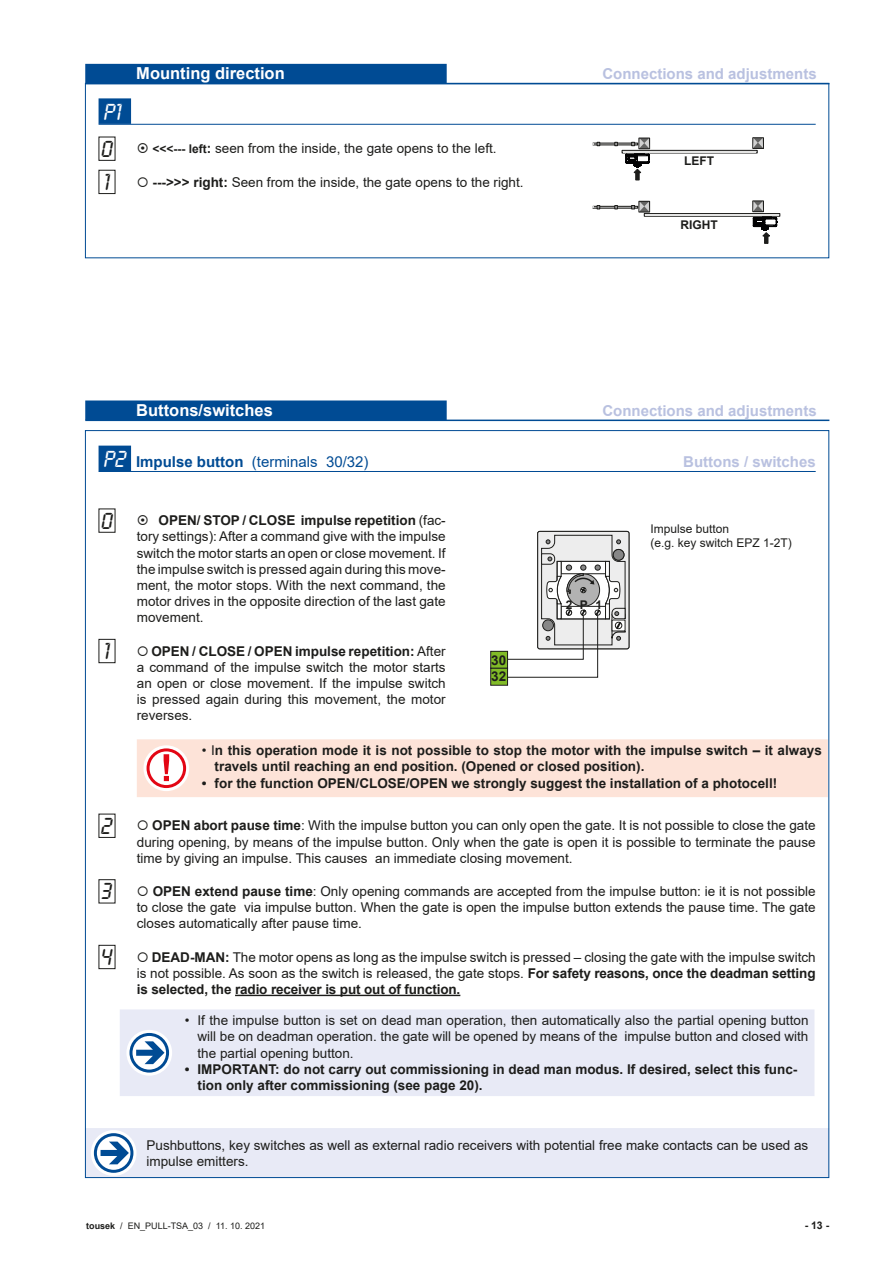
<style>
.page{position:relative;width:893px;height:1263px;background:#fff}
.page>*{position:absolute;margin:0;border:0;box-sizing:border-box;transform-origin:0 0}
.t1{font:24px "Lcd D";color:#1d1d1b}
.t2{font:24px "Lcd D";color:#fff}
.t3{font:700 16.5px "Arial";color:#fff}
.t4{font:700 15px "Arial";color:#b9c1e0}
.t5{font:15px "Arial";color:#004b94}
.t6{font:13.5px/16.2px "Arial";color:#1d1d1b;text-align:justify}
.t7{font:700 13.5px/16.2px "Arial";color:#1d1d1b}
.t8{font:12px/14.4px "Arial";color:#1d1d1b}
.t9{font:700 12px "Arial";color:#1d1d1b}
.t10{font:700 10.5px "Arial";color:#1d1d1b}
.t11{font:9px "Arial";color:#1d1d1b}
.s1{font-weight:700;font-size:12px}
.s2{font-weight:700}
.s3{font-family:"Lcd D";font-size:24px}
.s4{font-family:"Lcd D";font-size:24px;color:#fff}
.s5{font-weight:400}
</style>
<div class="page">
<div style="left:87px;top:1128px;width:740px;height:48px;background:#e8eaf6"></div>
<div style="left:99px;top:446px;width:32px;height:25px;background:#004b94"></div>
<hr style="left:99px;top:471px;width:717px;height:1px;background:#004b94">
<hr style="left:235px;top:995px;width:225px;height:1px;background:#1d1d1b">
<div style="left:99px;top:639px;width:16px;height:24px;border:1px solid #1d1d1b"></div>
<div style="left:137px;top:739px;width:690px;height:58px;background:#fde3d8"></div>
<div style="left:99px;top:945px;width:16px;height:24px;border:1px solid #1d1d1b"></div>
<div style="left:120px;top:1009px;width:694px;height:87px;background:#e8eaf6"></div>
<svg style="left:128px;top:1031px;width:43px;height:43px"></svg>
<div style="left:126px;top:1030px;width:46px;height:46px;border:3px solid #fff;border-radius:50%"></div>
<div style="left:129px;top:1033px;width:40px;height:39px;border:3px solid #004b94;border-radius:50%"></div>
<svg style="left:136px;top:1041px;width:28px;height:23px"></svg>
<svg style="left:507px;top:531px;width:123px;height:147px"></svg>
<div style="left:491px;top:651px;width:17px;height:17px;background:#81bb27"></div>
<div style="left:490px;top:651px;width:18px;height:17px;border:1px solid #1d1d1b"></div>
<div style="left:491px;top:668px;width:17px;height:17px;background:#81bb27"></div>
<div style="left:490px;top:668px;width:18px;height:17px;border:1px solid #1d1d1b"></div>
<div style="left:622px;top:150px;width:135px;height:3px;border:1px solid #1d1d1b"></div>
<div style="left:644px;top:213px;width:136px;height:3px;border:1px solid #1d1d1b"></div>
<div style="left:639px;top:201px;width:11px;height:11px;border:1px solid #1d1d1b"></div>
<div style="left:593px;top:206px;width:45px;height:2px;border:1px solid #1d1d1b"></div>
<svg style="left:631px;top:202px;width:18px;height:10px"></svg>
<svg style="left:614px;top:142px;width:4px;height:4px"></svg>
<svg style="left:614px;top:205px;width:4px;height:4px"></svg>
<hr style="left:623px;top:151px;width:133px;height:1px;background:#e4e4e3">
<hr style="left:645px;top:214px;width:134px;height:1px;background:#e4e4e3">
<div style="left:752px;top:137px;width:12px;height:12px;border:1px solid #1d1d1b"></div>
<svg style="left:753px;top:138px;width:10px;height:10px"></svg>
<svg style="left:592px;top:142px;width:8px;height:4px"></svg>
<svg style="left:592px;top:205px;width:8px;height:4px"></svg>
<svg style="left:625px;top:138px;width:25px;height:43px"></svg>
<svg style="left:752px;top:201px;width:26px;height:43px"></svg>
<div style="left:85px;top:64px;width:362px;height:19px;background:#004b94"></div>
<div style="left:99px;top:98px;width:32px;height:26px;background:#004b94"></div>
<hr style="left:99px;top:124px;width:717px;height:1px;background:#004b94">
<div style="left:85px;top:83px;width:744px;height:175px;border:1px solid #004b94"></div>
<div style="left:85px;top:400px;width:362px;height:20px;background:#004b94"></div>
<hr style="left:85px;top:420px;width:744px;height:1px;background:#004b94">
<p class="t3" style="left:136px;top:62px;width:150px">Mounting direction</p>
<p class="t4" style="left:602px;top:63px;width:216px">Connections and adjustments</p>
<h1 class="t2" style="left:103px;top:100px;width:20px">P1</h1>
<h1 class="t1" style="left:100px;top:137px;width:13px">o</h1>
<p class="t6" style="left:153px;top:140px;width:346px"><span class="s1">&lt;&lt;&lt;--- left</span><span class="s2">:</span> seen from the inside, the gate opens to the left.</p>
<p class="t6" style="left:103px;top:174px;width:422px"><span class="s3">1</span> ○ <span class="s2">---&gt;&gt;&gt; right:</span> Seen from the inside, the gate opens to the right.</p>
<p class="t9" style="left:684px;top:153px;width:31px">LEFT</p>
<p class="t9" style="left:680px;top:217px;width:39px">RIGHT</p>
<p class="t3" style="left:136px;top:398px;width:138px">Buttons/switches</p>
<p class="t4" style="left:602px;top:400px;width:216px">Connections and adjustments</p>
<p class="t5" style="left:103px;top:452px;width:267px"><span class="s4">P2</span> <span class="s2">Impulse button</span> (terminals 30/32)</p>
<p class="t4" style="left:683px;top:451px;width:134px">Buttons / switches</p>
<h1 class="t1" style="left:100px;top:509px;width:13px">o</h1>
<p class="t6" style="left:137px;top:512px;width:310px;text-indent:22px"><span class="s2">OPEN/ STOP / CLOSE impulse repetition</span> (fac&shy;tory settings): After a command give with the impulse switch the motor starts an open or close movement. If the impulse switch is pressed again during this move&shy;ment, the motor stops. With the next command, the motor drives in the opposite direction of the last gate movement.</p>
<p class="t6" style="left:137px;top:643px;width:310px;text-indent:-34px"><span class="s3">1</span> ○ <span class="s2">OPEN / CLOSE / OPEN impulse repetition:</span> After a command of the impulse switch the motor starts an open or close movement. If the impulse switch is pressed again during this movement, the motor reverses.</p>
<p class="t7" style="left:215px;top:742px;width:609px;text-indent:-13px"><span class="s5">• I</span>n this operation mode it is not possible to stop the motor with the impulse switch – it always travels until reaching an end position. (Opened or closed position).</p>
<p class="t7" style="left:202px;top:775px;width:577px">• for the function OPEN/CLOSE/OPEN we strongly suggest the installation of a photocell!</p>
<p class="t6" style="left:137px;top:817px;width:680px;text-indent:-36px"><span class="s3">2</span> ○ <span class="s2">OPEN abort pause time</span>: With the impulse button you can only open the gate. It is not possible to close the gate during opening, by means of the impulse button. Only when the gate is open it is possible to terminate the pause time by giving an impulse. This causes an immediate closing movement.</p>
<p class="t6" style="left:137px;top:883px;width:680px;text-indent:-36px"><span class="s3">3</span> ○ <span class="s2">OPEN extend pause time</span>: Only opening commands are accepted from the impulse button: ie it is not possible to close the gate via impulse button. When the gate is open the impulse button extends the pause time. The gate closes automatically after pause time.</p>
<p class="t6" style="left:137px;top:949px;width:680px;text-indent:-36px"><span class="s3">4</span> ○ <span class="s2">DEAD-MAN:</span> The motor opens as long as the impulse switch is pressed – closing the gate with the impulse switch is not possible. As soon as the switch is released, the gate stops. <span class="s2">For safety reasons, once the deadman setting is selected, the radio receiver is put out of function.</span></p>
<p class="t6" style="left:198px;top:1012px;width:612px;text-indent:-13px">• If the impulse button is set on dead man operation, then automatically also the partial opening button will be on deadman operation. the gate will be opened by means of the impulse button and closed with the partial opening button.</p>
<p class="t7" style="left:198px;top:1061px;width:601px;text-indent:-13px">• IMPORTANT: do not carry out commissioning in dead man modus. If desired, select this func&shy;tion only after commissioning (see page 20).</p>
<p class="t8" style="left:651px;top:521px;width:143px">Impulse button<br>(e.g. key switch EPZ 1-2T)</p>
<p class="t9" style="left:566px;top:596px;width:38px">2P1</p>
<p class="t7" style="left:491px;top:652px;width:17px;line-height:16.8px">30<br>32</p>
<p class="t6" style="left:147px;top:1137px;width:663px">Pushbuttons, key switches as well as external radio receivers with potential free make contacts can be used as impulse emitters.</p>
<p class="t11" style="left:86px;top:1219px;width:180px"><span class="s2">tousek</span> / EN_PULL-TSA_03 / 11. 10. 2021</p>
<p class="t10" style="left:805px;top:1218px;width:26px">- 13 -</p>
</div>
